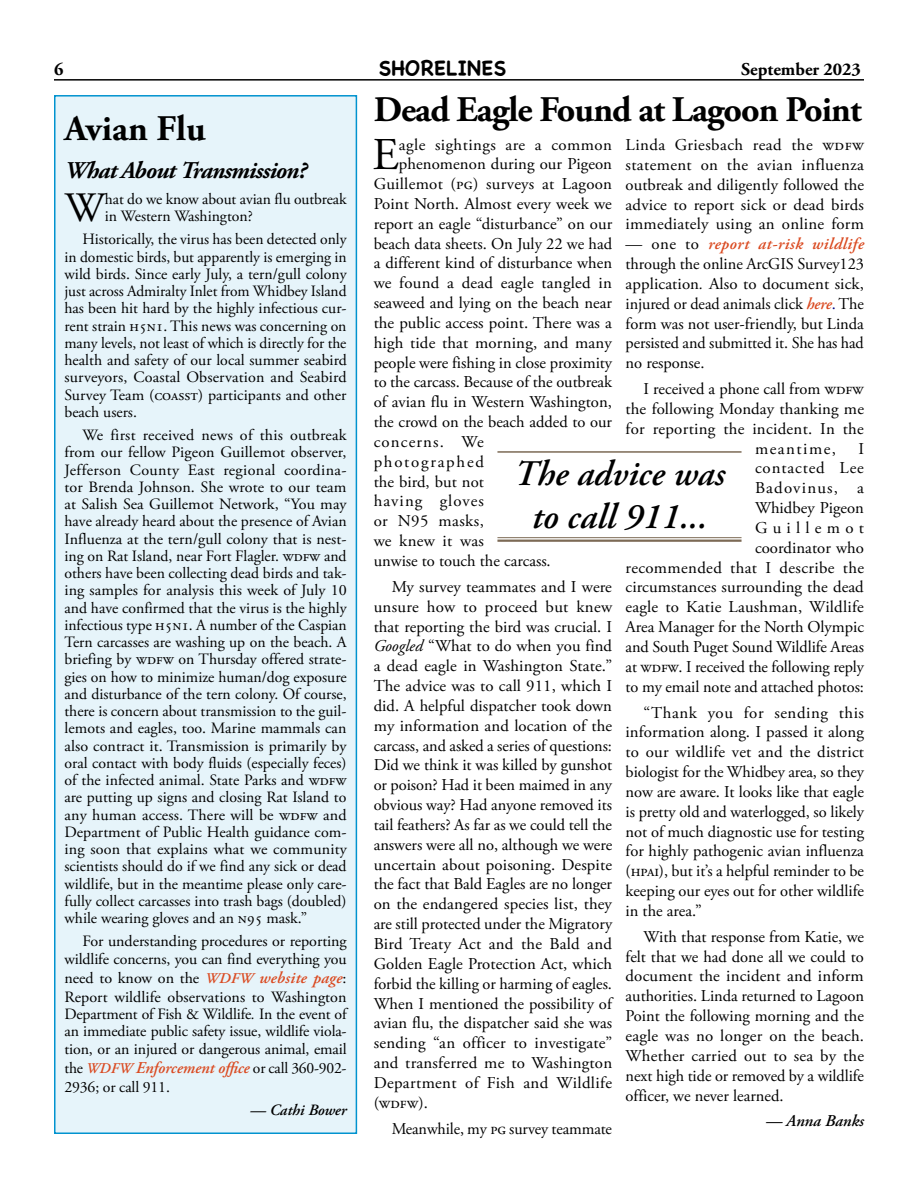
<style>
.page{position:relative;width:918px;height:1188px;background:#fff}
.page>*{position:absolute;margin:0;border:0;box-sizing:border-box;transform-origin:0 0}
.body_text_first{font:45.45px "Adobe Garamond Pro";color:#000}
.t1{font:41.7px "Adobe Garamond Pro";color:#000}
.Heading{font:700 36px "Adobe Garamond Pro";letter-spacing:-.025em;color:#000}
.body_text{font:italic 600 36px/43.2px "Adobe Garamond Pro";color:#000;text-align:center}
.Heading-2{font:700 36px "Adobe Garamond Pro";color:#000}
.t2{font:italic 700 24px "Adobe Garamond Pro";letter-spacing:-.035em;color:#000}
.t3{font:700 21px "Chalkboard SE";color:#000}
.t4{font:700 18px "Adobe Garamond Pro";color:#000}
.body_text-2{font:16.5px/19.8px "Adobe Garamond Pro";color:#000;text-align:justify}
.body_text_first-2{font:16.5px "Adobe Garamond Pro";letter-spacing:.005em;color:#000}
.author{font:italic 600 16.5px "Adobe Garamond Pro";color:#000}
.body_text-3{font:15.75px/17.2px "Adobe Garamond Pro";letter-spacing:-.005em;color:#000}
.author-2{font:italic 600 15.75px "Adobe Garamond Pro";color:#000}
.s1{font-family:"Adobe Garamond Pro Semibold Italic SC900";font-size:14.85px;color:#da4b22}
.s2{font-weight:600;font-style:italic;font-size:16.5px;color:#da4b22}
.s3{font-style:italic}
.s4{font-weight:600;font-style:italic;color:#da4b22}
.s5{color:#00007f}
</style>
<div class="page">
<hr style="left:54px;top:79px;width:810px;height:2px;background:#000">
<div style="left:55px;top:96px;width:301px;height:1037px;background:#e6f4fa"></div>
<div style="left:54px;top:95px;width:303px;height:1039px;border:2px solid #0193cf"></div>
<hr style="left:497px;top:451px;width:245px;height:2px;background:#7c6a55">
<hr style="left:497px;top:537px;width:245px;height:1px;background:#7c6a55">
<hr style="left:497px;top:540px;width:245px;height:2px;background:#7c6a55">
<p class="t4" style="left:54px;top:58px;width:11px">6</p>
<p class="t3" style="left:379px;top:55px;width:129px">SHORELINES</p>
<p class="t4" style="left:741px;top:58px;width:121px">September 2023</p>
<p class="Heading" style="left:374px;top:89px;width:489px">Dead Eagle Found at Lagoon Point</p>
<p class="body_text_first" style="left:372px;top:128px;width:28px">E</p>
<p class="body_text_first-2" style="left:399px;top:135px;width:215px">agle sightings are a common</p>
<p class="Heading-2" style="left:64px;top:107px;width:143px">Avian Flu</p>
<p class="t2" style="left:64px;top:156px;width:244px">What About Transmission?</p>
<p class="t1" style="left:65px;top:183px;width:42px">W</p>
<p class="body_text-3" style="left:105px;top:191px;width:243px">hat do we know about avian flu outbreak in Western Washington?</p>
<p class="body_text-3" style="left:64px;top:231px;width:284px;text-align:justify;text-indent:18px">Historically, the virus has been detected only in domestic birds, but apparently is emerging in wild birds. Since early July, a tern/gull colony just across Admiralty Inlet from Whidbey Island has been hit hard by the highly infectious cur&shy;rent strain h5n1. This news was concerning on many levels, not least of which is directly for the health and safety of our local summer seabird surveyors, Coastal Observation and Seabird Survey Team (coasst) participants and other beach users.</p>
<p class="body_text-3" style="left:64px;top:427px;width:284px;text-align:justify;text-indent:18px">We first received news of this outbreak from our fellow Pigeon Guillemot observer, Jefferson County East regional coordina&shy;tor Brenda Johnson. She wrote to our team at Salish Sea Guillemot Network, “You may have already heard about the presence of Avian Influenza at the tern/gull colony that is nest&shy;ing on Rat Island, near Fort Flagler. wdfw and others have been collecting dead birds and tak&shy;ing samples for analysis this week of July 10 and have confirmed that the virus is the highly infectious type h5n1. A number of the Caspian Tern carcasses are washing up on the beach. A briefing by wdfw on Thursday offered strate&shy;gies on how to minimize human/dog exposure and disturbance of the tern colony. Of course, there is concern about transmission to the guil&shy;lemots and eagles, too. Marine mammals can also contract it. Transmission is primarily by oral contact with body fluids (especially feces) of the infected animal. State Parks and wdfw are putting up signs and closing Rat Island to any human access. There will be wdfw and Department of Public Health guidance com&shy;ing soon that explains what we community scientists should do if we find any sick or dead wildlife, but in the meantime please only care&shy;fully collect carcasses into trash bags (doubled) while wearing gloves and an n95 mask.”</p>
<p class="body_text-3" style="left:64px;top:933px;width:284px;text-align:right">For understanding procedures or reporting wildlife concerns, you can find everything you</p>
<p class="body_text-3" style="left:64px;top:969px;width:284px;line-height:19.2px">need to know on the <span class="s1">WDFW</span> <span class="s2">website page</span>:<br>Report wildlife observations to Washington</p>
<p class="body_text-3" style="left:64px;top:1006px;width:285px;text-align:justify">Department of Fish &amp; Wildlife<span class="s3">.</span> In the event of an immediate public safety issue, wildlife viola&shy;tion, or an injured or dangerous animal, email</p>
<p class="body_text-3" style="left:64px;top:1059px;width:284px;line-height:19.2px">the <span class="s1">WDFW</span> <span class="s2">Enforcement office</span> or call 360-902-<br>2936; or call 911.</p>
<p class="author-2" style="left:250px;top:1101px;width:98px">— Cathi Bower</p>
<p class="body_text-2" style="left:626px;top:135px;width:240px">Linda Griesbach read the wdfw statement on the avian influenza outbreak and diligently followed the advice to report sick or dead birds immediately using an online form</p>
<p class="body_text-2" style="left:626px;top:235px;width:240px">— one to <span class="s4">report at-risk wildlife </span>through the online ArcGIS Survey123 application<span class="s3">.</span> Also to document sick, injured or dead animals click <span class="s4">here</span><span class="s5">.</span> The form was not user-friendly, but Linda persisted and submitted it. She has had no response.</p>
<p class="body_text-2" style="left:644px;top:380px;width:222px">I received a phone call from wdfw</p>
<p class="body_text-2" style="left:626px;top:399px;width:240px">the following Monday thanking me</p>
<p class="body_text-2" style="left:626px;top:419px;width:240px">for reporting the incident. In the</p>
<p class="body_text-2" style="left:755px;top:439px;width:83px">meantime,</p>
<p class="body_text_first-2" style="left:399px;top:154px;width:215px">phenomenon during our Pigeon</p>
<p class="body_text_first-2" style="left:374px;top:174px;width:240px">Guillemot (pg) surveys at Lagoon</p>
<p class="body_text_first-2" style="left:374px;top:194px;width:240px">Point North. Almost every week we</p>
<p class="body_text_first-2" style="left:374px;top:214px;width:240px">report an eagle “disturbance” on our</p>
<p class="body_text_first-2" style="left:374px;top:233px;width:240px">beach data sheets. On July 22 we had</p>
<p class="body_text_first-2" style="left:374px;top:253px;width:240px">a different kind of disturbance when</p>
<p class="body_text_first-2" style="left:374px;top:273px;width:240px">we found a dead eagle tangled in</p>
<p class="body_text_first-2" style="left:374px;top:293px;width:240px">seaweed and lying on the beach near</p>
<p class="body_text_first-2" style="left:374px;top:313px;width:240px">the public access point. There was a</p>
<p class="body_text_first-2" style="left:374px;top:333px;width:240px">high tide that morning, and many</p>
<p class="body_text_first-2" style="left:374px;top:352px;width:240px">people were fishing in close proximity</p>
<p class="body_text_first-2" style="left:374px;top:372px;width:240px">to the carcass. Because of the outbreak</p>
<p class="body_text_first-2" style="left:374px;top:392px;width:240px">of avian flu in Western Washington,</p>
<p class="body_text_first-2" style="left:374px;top:412px;width:240px">the crowd on the beach added to our</p>
<p class="body_text_first-2" style="left:374px;top:432px;width:112px">concerns. We</p>
<p class="body_text_first-2" style="left:374px;top:452px;width:112px">photographed</p>
<p class="body_text_first-2" style="left:374px;top:472px;width:112px">the bird, but not</p>
<p class="body_text_first-2" style="left:374px;top:491px;width:112px">having gloves</p>
<p class="body_text_first-2" style="left:374px;top:511px;width:112px">or N95 masks,</p>
<p class="body_text_first-2" style="left:374px;top:531px;width:112px">we knew it was</p>
<p class="body_text_first-2" style="left:374px;top:551px;width:179px">unwise to touch the carcass.</p>
<p class="body_text-2" style="left:374px;top:577px;width:242px;text-indent:18px">My survey teammates and I were unsure how to proceed but knew that reporting the bird was crucial. I <span class="s3">Googled</span> “What to do when you find a dead eagle in Washington State.” The advice was to call 911, which I did. A helpful dispatcher took down my information and location of the carcass, and asked a series of questions:<br>Did we think it was killed by gunshot or poison? Had it been maimed in any obvious way? Had anyone removed its tail feathers? As far as we could tell the answers were all no, although we were uncertain about poisoning. Despite the fact that Bald Eagles are no longer on the endangered species list, they are still protected under the Migratory Bird Treaty Act and the Bald and Golden Eagle Protection Act, which forbid the killing or harming of eagles.<br>When I mentioned the possibility of avian flu, the dispatcher said she was sending “an officer to investigate” and transferred me to Washington Department of Fish and Wildlife (wdfw).</p>
<p class="body_text-2" style="left:392px;top:1119px;width:222px">Meanwhile, my pg survey teammate</p>
<p class="body_text-2" style="left:626px;top:439px;width:240px;text-align:right">I<br>contacted Lee<br>Badovinus, a<br>Whidbey Pigeon<br>Guillemot<br>coordinator who<br>recommended that I describe the circumstances surrounding the dead eagle to Katie Laushman, Wildlife<br>Area Manager for the North Olympic and South Puget Sound Wildlife Areas at wdfw. I received the following reply to my email note and attached photos:</p>
<p class="body_text-2" style="left:626px;top:703px;width:240px;text-indent:18px">“Thank you for sending this information along. I passed it along to our wildlife vet and the district biologist for the Whidbey area, so they now are aware. It looks like that eagle is pretty old and waterlogged, so likely not of much diagnostic use for testing for highly pathogenic avian influenza (hpai), but it’s a helpful reminder to be keeping our eyes out for other wildlife in the area.”</p>
<p class="body_text-2" style="left:626px;top:927px;width:240px;text-indent:18px">With that response from Katie, we felt that we had done all we could to document the incident and inform authorities. Linda returned to Lagoon Point the following morning and the eagle was no longer on the beach.<br>Whether carried out to sea by the next high tide or removed by a wildlife officer, we never learned.</p>
<p class="author" style="left:766px;top:1112px;width:100px">— Anna Banks</p>
<p class="body_text" style="left:514px;top:454px;width:212px">The advice was to call 911...</p>
</div>
